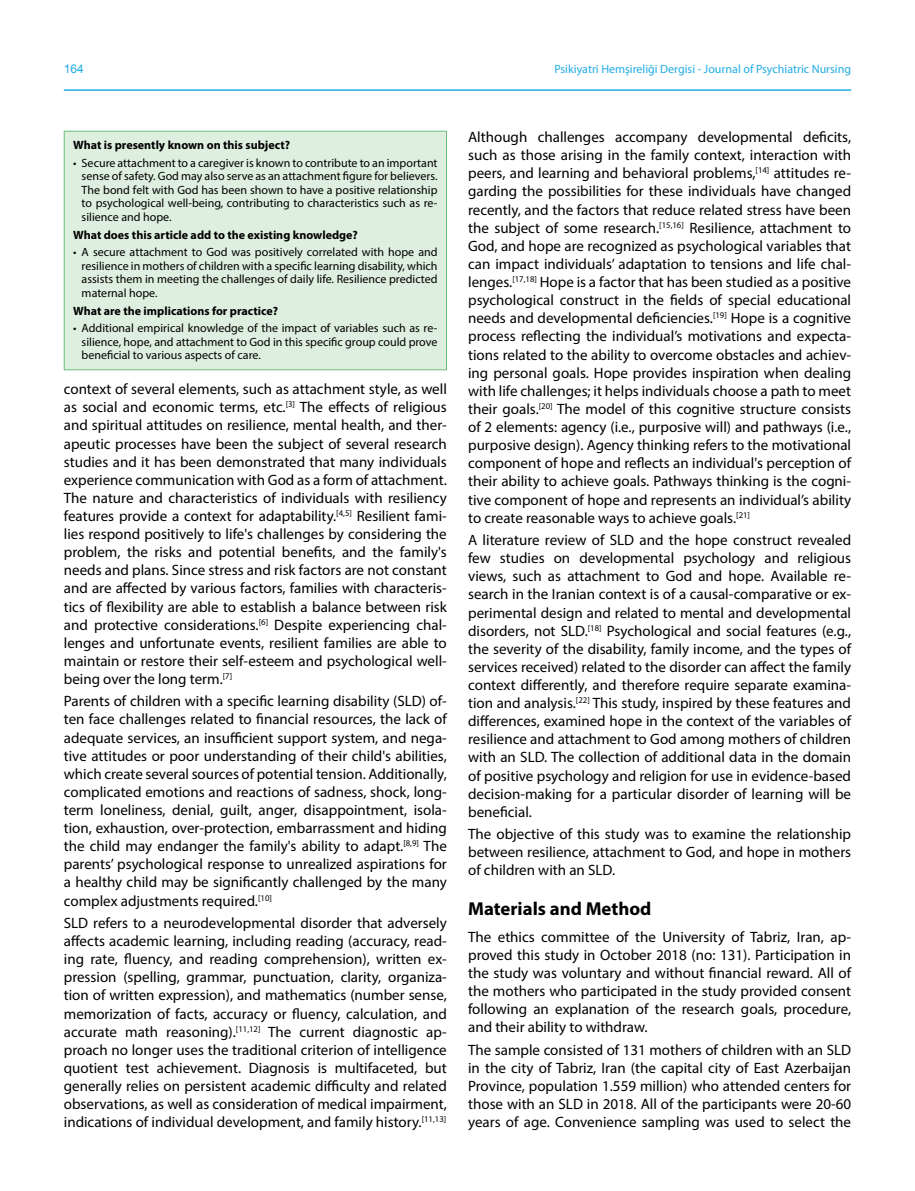
<style>
.page{position:relative;width:915px;height:1191px;background:#fff}
.page>*{position:absolute;margin:0;border:0;box-sizing:border-box;transform-origin:0 0}
.t1{font:700 18.75px "Myriad Pro";color:#000}
.t2{font:15px/18.1px "Myriad Pro";color:#000;text-align:justify}
.t3{font:12px/13.5px "Myriad Pro";color:#000;text-align:justify}
.t4{font:700 12px "Myriad Pro";color:#000}
.t5{font:12px "Myriad Pro";color:#21ade3}
.t6{font:12px "Arial";color:#21ade3}
</style>
<div class="page">
<hr style="left:64px;top:89px;width:786px;height:2px;background:#21ade3">
<div style="left:64px;top:131px;width:382px;height:239px;background:#dfefdf;border:1px solid #6bc077"></div>
<p class="t6" style="left:64px;top:60px;width:22px">164</p>
<p class="t5" style="left:554px;top:61px;width:298px">Psikiyatri Hemşireliği Dergisi - Journal of Psychiatric Nursing</p>
<p class="t4" style="left:73px;top:137px;width:218px">What is presently known on this subject?</p>
<p class="t3" style="left:82px;top:156px;width:357px;text-indent:-9px">• Secure attachment to a caregiver is known to contribute to an important sense of safety. God may also serve as an attachment figure for believers.<br>The bond felt with God has been shown to have a positive relationship to psychological well-being, contributing to characteristics such as re&shy;silience and hope.</p>
<p class="t4" style="left:73px;top:227px;width:286px">What does this article add to the existing knowledge?</p>
<p class="t3" style="left:82px;top:245px;width:357px;text-indent:-9px">• A secure attachment to God was positively correlated with hope and resilience in mothers of children with a specific learning disability, which assists them in meeting the challenges of daily life. Resilience predicted maternal hope.</p>
<p class="t4" style="left:73px;top:303px;width:206px">What are the implications for practice?</p>
<p class="t3" style="left:82px;top:321px;width:357px;text-indent:-9px">• Additional empirical knowledge of the impact of variables such as re&shy;silience, hope, and attachment to God in this specific group could prove beneficial to various aspects of care.</p>
<p class="t2" style="left:64px;top:380px;width:384px">context of several elements, such as attachment style, as well as social and economic terms, etc.<sup>[3]</sup> The effects of religious and spiritual attitudes on resilience, mental health, and ther&shy;apeutic processes have been the subject of several research studies and it has been demonstrated that many individuals experience communication with God as a form of attachment.<br>The nature and characteristics of individuals with resiliency features provide a context for adaptability.<sup>[4,5]</sup> Resilient fami&shy;lies respond positively to life's challenges by considering the problem, the risks and potential benefits, and the family's needs and plans. Since stress and risk factors are not constant and are affected by various factors, families with characteris&shy;tics of flexibility are able to establish a balance between risk and protective considerations.<sup>[6]</sup> Despite experiencing chal&shy;lenges and unfortunate events, resilient families are able to maintain or restore their self-esteem and psychological well&shy;being over the long term.<sup>[7]</sup></p>
<p class="t2" style="left:64px;top:692px;width:384px">Parents of children with a specific learning disability (SLD) of&shy;ten face challenges related to financial resources, the lack of adequate services, an insufficient support system, and nega&shy;tive attitudes or poor understanding of their child's abilities, which create several sources of potential tension. Additionally, complicated emotions and reactions of sadness, shock, long&shy;term loneliness, denial, guilt, anger, disappointment, isola&shy;tion, exhaustion, over-protection, embarrassment and hiding the child may endanger the family's ability to adapt.<sup>[8,9]</sup> The parents’ psychological response to unrealized aspirations for a healthy child may be significantly challenged by the many complex adjustments required.<sup>[10]</sup></p>
<p class="t2" style="left:64px;top:913px;width:384px">SLD refers to a neurodevelopmental disorder that adversely affects academic learning, including reading (accuracy, read&shy;ing rate, fluency, and reading comprehension), written ex&shy;pression (spelling, grammar, punctuation, clarity, organiza&shy;tion of written expression), and mathematics (number sense, memorization of facts, accuracy or fluency, calculation, and accurate math reasoning).<sup>[11,12]</sup> The current diagnostic ap&shy;proach no longer uses the traditional criterion of intelligence quotient test achievement. Diagnosis is multifaceted, but generally relies on persistent academic difficulty and related observations, as well as consideration of medical impairment, indications of individual development, and family history.<sup>[11,13]</sup></p>
<p class="t2" style="left:468px;top:128px;width:384px">Although challenges accompany developmental deficits, such as those arising in the family context, interaction with peers, and learning and behavioral problems,<sup>[14]</sup> attitudes re&shy;garding the possibilities for these individuals have changed recently, and the factors that reduce related stress have been the subject of some research.<sup>[15,16]</sup> Resilience, attachment to God, and hope are recognized as psychological variables that can impact individuals’ adaptation to tensions and life chal&shy;lenges.<sup>[17,18]</sup> Hope is a factor that has been studied as a positive psychological construct in the fields of special educational needs and developmental deficiencies.<sup>[19]</sup> Hope is a cognitive process reflecting the individual’s motivations and expecta&shy;tions related to the ability to overcome obstacles and achiev&shy;ing personal goals. Hope provides inspiration when dealing with life challenges; it helps individuals choose a path to meet their goals.<sup>[20]</sup> The model of this cognitive structure consists of 2 elements: agency (i.e., purposive will) and pathways (i.e., purposive design). Agency thinking refers to the motivational component of hope and reflects an individual's perception of their ability to achieve goals. Pathways thinking is the cogni&shy;tive component of hope and represents an individual’s ability to create reasonable ways to achieve goals.<sup>[21]</sup></p>
<p class="t2" style="left:468px;top:530px;width:384px">A literature review of SLD and the hope construct revealed few studies on developmental psychology and religious views, such as attachment to God and hope. Available re&shy;search in the Iranian context is of a causal-comparative or ex&shy;perimental design and related to mental and developmental disorders, not SLD.<sup>[18]</sup> Psychological and social features (e.g., the severity of the disability, family income, and the types of services received) related to the disorder can affect the family context differently, and therefore require separate examina&shy;tion and analysis.<sup>[22]</sup> This study, inspired by these features and differences, examined hope in the context of the variables of resilience and attachment to God among mothers of children with an SLD. The collection of additional data in the domain of positive psychology and religion for use in evidence-based decision-making for a particular disorder of learning will be beneficial.</p>
<p class="t2" style="left:468px;top:825px;width:384px">The objective of this study was to examine the relationship between resilience, attachment to God, and hope in mothers of children with an SLD.</p>
<p class="t1" style="left:468px;top:896px;width:185px">Materials and Method</p>
<p class="t2" style="left:468px;top:927px;width:384px">The ethics committee of the University of Tabriz, Iran, ap&shy;proved this study in October 2018 (no: 131). Participation in the study was voluntary and without financial reward. All of the mothers who participated in the study provided consent following an explanation of the research goals, procedure, and their ability to withdraw.</p>
<p class="t2" style="left:468px;top:1040px;width:384px">The sample consisted of 131 mothers of children with an SLD in the city of Tabriz, Iran (the capital city of East Azerbaijan Province, population 1.559 million) who attended centers for those with an SLD in 2018. All of the participants were 20-60 years of age. Convenience sampling was used to select the</p>
</div>
